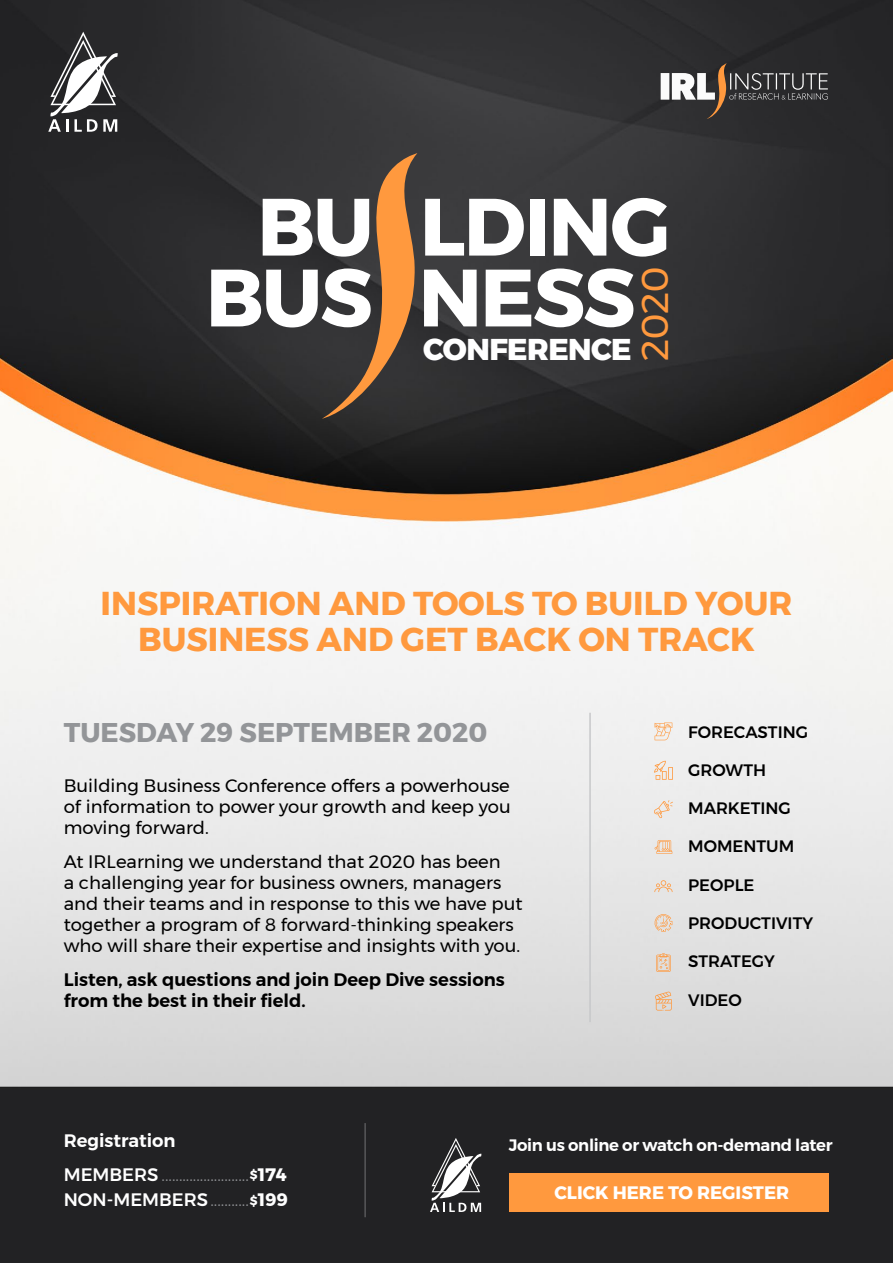
<style>
.page{position:relative;width:893px;height:1263px;background:#fff}
.page>*{position:absolute;margin:0;border:0;box-sizing:border-box;transform-origin:0 0}
.t1{font:700 81px "Montserrat";letter-spacing:-.025em;color:#fff}
.t2{font:37.5px "Montserrat";color:#ff993e}
.t3{font:700 33px/36px "Montserrat";color:#ff993e;text-align:center}
.t4{font:800 30px "Montserrat";letter-spacing:-.02em;color:#fff}
.t5{font:700 27px "Montserrat";color:#939598}
.t6{font:18px/21px "Montserrat";color:#000;text-align:justify}
.t7{font:600 18px/21px "Montserrat";color:#000}
.t8{font:300 18px/34px "Montserrat";color:#939598}
.t9{font:500 18px "Montserrat";color:#fff}
.t10{font:700 18px "Montserrat";color:#fff}
.t11{font:500 16.5px "Montserrat";color:#000}
.t12{font:600 16.5px "Montserrat";letter-spacing:-.02em;color:#fff}
.s1{font-weight:600;color:#fff}
.s2{font-weight:500;color:#fff}
.s3{font-weight:700;font-size:12px;color:#fff}
.s4{font-weight:700;color:#fff}
.s5{font-weight:300;color:#939598}
.s6{font-weight:700;font-size:12px}
.s7{font-weight:700}
</style>
<div class="page">
<img style="left:0;top:0;width:893px;height:1263px">
<div style="left:509px;top:1173px;width:320px;height:39px;background:#ff993e"></div>
<hr style="left:364px;top:1123px;width:2px;height:94px;background:#fff">
<hr style="left:589px;top:713px;width:2px;height:309px;background:#c7c8ca">
<svg style="left:655px;top:722px;width:17px;height:18px"></svg>
<svg style="left:655px;top:991px;width:17px;height:20px"></svg>
<svg style="left:654px;top:880px;width:19px;height:12px"></svg>
<svg style="left:654px;top:913px;width:18px;height:19px"></svg>
<svg style="left:656px;top:953px;width:15px;height:19px"></svg>
<svg style="left:654px;top:800px;width:19px;height:18px"></svg>
<svg style="left:654px;top:840px;width:18px;height:14px"></svg>
<svg style="left:654px;top:761px;width:19px;height:19px"></svg>
<svg style="left:322px;top:153px;width:95px;height:266px;background:#664d38"></svg>
<svg style="left:661px;top:63px;width:167px;height:56px;background:#524f4e"></svg>
<svg style="left:430px;top:1138px;width:51px;height:74px"></svg>
<svg style="left:48px;top:32px;width:70px;height:100px"></svg>
<h1 class="t1" style="left:257px;top:162px;width:415px">BU LDING</h1>
<h1 class="t1" style="left:206px;top:233px;width:431px">BUS NESS</h1>
<h3 class="t4" style="left:423px;top:325px;width:210px">CONFERENCE</h3>
<h2 class="t2" style="left:626px;top:361px;width:96px;rotate:-90deg">2020</h2>
<h3 class="t3" style="left:101px;top:585px;width:693px">INSPIRATION AND TOOLS TO BUILD YOUR<br>BUSINESS AND GET BACK ON TRACK</h3>
<h3 class="t5" style="left:64px;top:711px;width:425px">TUESDAY 29 SEPTEMBER 2020</h3>
<p class="t6" style="left:64px;top:775px;width:448px">Building Business Conference offers a powerhouse of information to power your growth and keep you moving forward.</p>
<p class="t6" style="left:64px;top:851px;width:460px;text-align:left">At IRLearning we understand that 2020 has been<br>a challenging year for business owners, managers and their teams and in response to this we have put together a program of 8 forward-thinking speakers who will share their expertise and insights with you.</p>
<p class="t7" style="left:64px;top:969px;width:443px">Listen, ask questions and join Deep Dive sessions from the best in their field.</p>
<p class="t11" style="left:688px;top:719px;width:121px">FORECASTING</p>
<p class="t11" style="left:688px;top:757px;width:79px">GROWTH</p>
<p class="t11" style="left:688px;top:795px;width:104px">MARKETING</p>
<p class="t11" style="left:688px;top:834px;width:107px">MOMENTUM</p>
<p class="t11" style="left:688px;top:872px;width:68px">PEOPLE</p>
<p class="t11" style="left:688px;top:910px;width:126px">PRODUCTIVITY</p>
<p class="t11" style="left:688px;top:948px;width:88px">STRATEGY</p>
<p class="t11" style="left:688px;top:987px;width:55px">VIDEO</p>
<p class="t8" style="left:64px;top:1123px;width:225px"><span class="s1">Registration<br></span><span class="s2">MEMBERS</span> .........................<span class="s3">$</span><span class="s4">174</span></p>
<p class="t9" style="left:64px;top:1186px;width:226px">NON-MEMBERS<span class="s5">...........</span><span class="s6">$</span><span class="s7">199</span></p>
<p class="t12" style="left:509px;top:1132px;width:325px">Join us online or watch on-demand later</p>
<p class="t10" style="left:554px;top:1178px;width:236px">CLICK HERE TO REGISTER</p>
</div>
